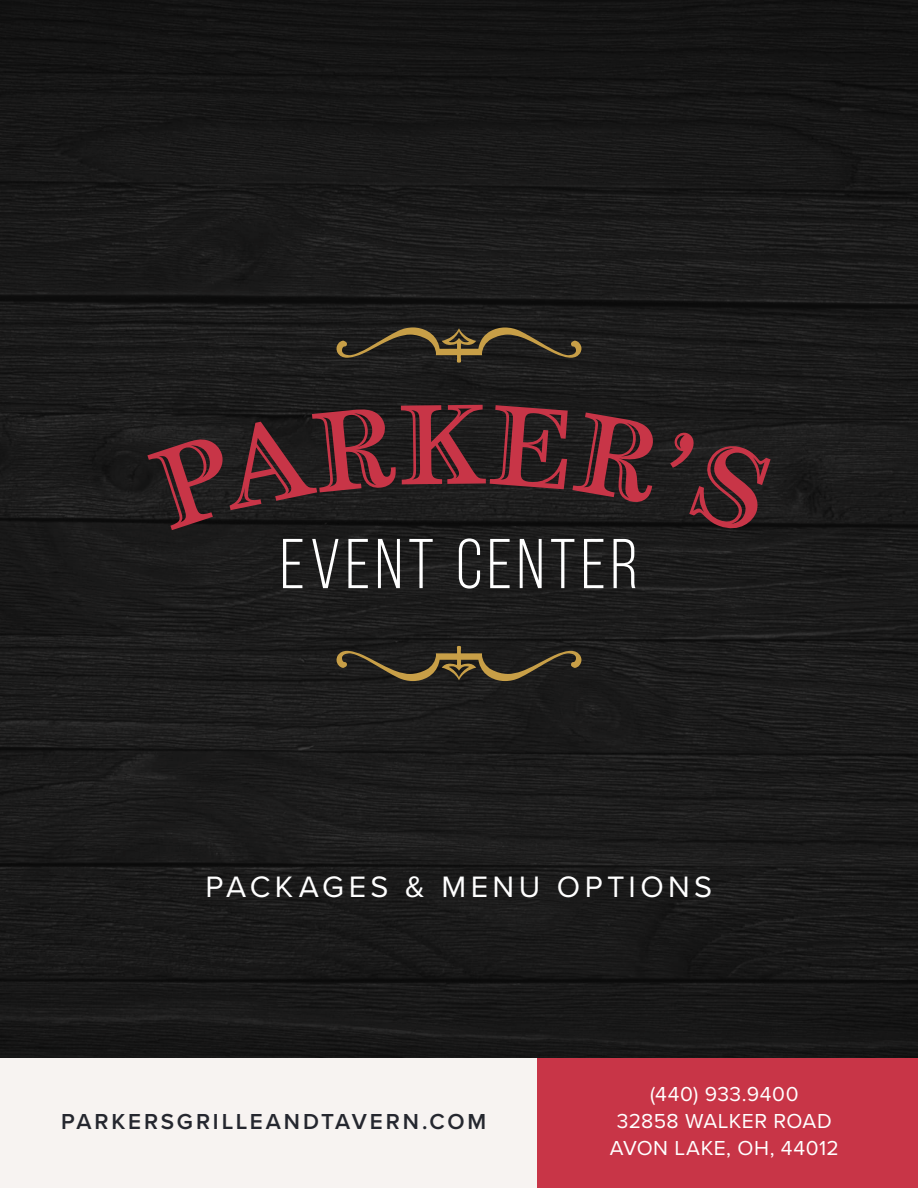
<style>
.page{position:relative;width:918px;height:1188px;background:#1a1a1a}
.page>*{position:absolute;margin:0;border:0;box-sizing:border-box;transform-origin:0 0}
.t1{font:70.35px "Bebas Neue";letter-spacing:.07em;color:#fff}
.t2{font:30.6px "Proxima Nova";letter-spacing:.14em;color:#fff}
.t3{font:600 22.5px "Proxima Nova";letter-spacing:.125em;color:#25272f}
.t4{font:21px/27px "Proxima Nova";letter-spacing:.025em;color:#fff;text-align:center}
</style>
<div class="page">
<div style="left:0;top:1058px;width:650px;height:130px;background:#f7f3f1"></div>
<div style="left:538px;top:1058px;width:380px;height:130px;background:#c83547"></div>
<svg style="left:147px;top:438px;width:77px;height:92px"></svg>
<svg style="left:230px;top:405px;width:423px;height:105px"></svg>
<svg style="left:670px;top:432px;width:101px;height:100px"></svg>
<svg style="left:337px;top:646px;width:244px;height:35px"></svg>
<svg style="left:337px;top:328px;width:244px;height:35px"></svg>
<h1 class="t1" style="left:280px;top:526px;width:359px">EVENT CENTER</h1>
<h2 class="t2" style="left:205px;top:864px;width:508px">PACKAGES &amp; MENU OPTIONS</h2>
<p class="t3" style="left:61px;top:1105px;width:427px">PARKERSGRILLEANDTAVERN.COM</p>
<p class="t4" style="left:610px;top:1080px;width:230px">(440) 933.9400<br>32858 WALKER ROAD<br>AVON LAKE, OH, 44012</p>
</div>
